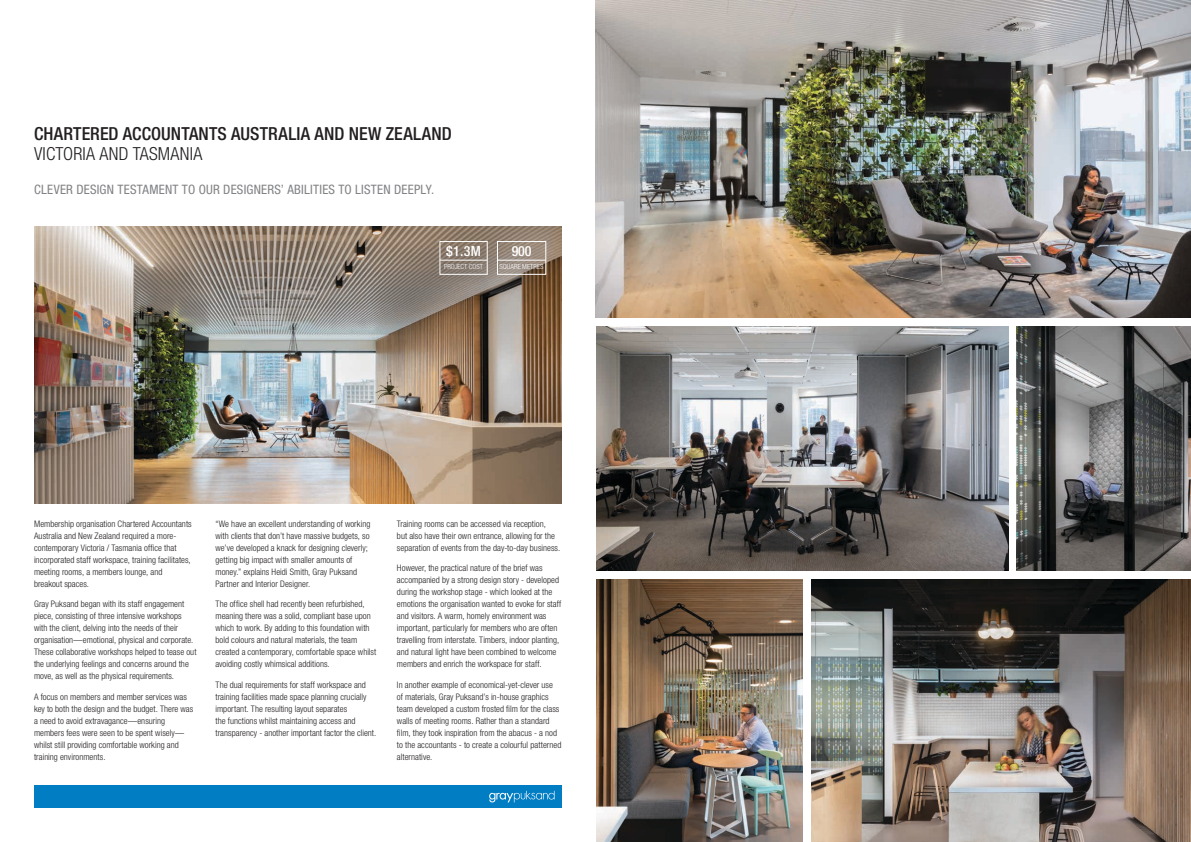
<style>
.page{position:relative;width:1191px;height:842px;background:#fff}
.page>*{position:absolute;margin:0;border:0;box-sizing:border-box;transform-origin:0 0}
.t1{font:500 condensed 18px "Helvetica Neue LT Std";letter-spacing:.01em;color:#231f20}
.t2{font:300 condensed 18px "Helvetica Neue LT Std";letter-spacing:.01em;color:#231f20}
.t3{font:500 condensed 14px "Helvetica Neue LT Std";color:#fff}
.t4{font:condensed 13px "Helvetica Neue LT Std";letter-spacing:.02em;color:#808285}
.t5{font:300 condensed 9px/12px "Helvetica Neue LT Std";letter-spacing:.005em;color:#231f20}
.t6{font:300 condensed 7px "Helvetica Neue LT Std";letter-spacing:.015em;color:#fff}
.t7{font:300 condensed 7px "Helvetica Neue LT Std";letter-spacing:-.005em;color:#fff}
</style>
<div class="page">
<img style="left:34px;top:227px;width:527px;height:276px">
<hr style="left:498px;top:260px;width:47px;height:1px;background:#fff">
<div style="left:497px;top:241px;width:49px;height:34px;border:1px solid #fff"></div>
<hr style="left:440px;top:260px;width:47px;height:1px;background:#fff">
<div style="left:439px;top:241px;width:49px;height:34px;border:1px solid #fff"></div>
<img style="left:595px;top:0;width:596px;height:318px">
<img style="left:596px;top:579px;width:206px;height:263px">
<img style="left:596px;top:326px;width:413px;height:245px">
<img style="left:1016px;top:326px;width:175px;height:245px">
<img style="left:811px;top:579px;width:380px;height:263px">
<div style="left:34px;top:785px;width:527px;height:23px;background:#007dc3"></div>
<svg style="left:489px;top:791px;width:65px;height:11px"></svg>
<h1 class="t1" style="left:34px;top:123px;width:419px">CHARTERED ACCOUNTANTS AUSTRALIA AND NEW ZEALAND</h1>
<h1 class="t2" style="left:34px;top:144px;width:170px">VICTORIA AND TASMANIA</h1>
<h3 class="t4" style="left:34px;top:181px;width:402px">CLEVER DESIGN TESTAMENT TO OUR DESIGNERS’ ABILITIES TO LISTEN DEEPLY.</h3>
<h2 class="t3" style="left:446px;top:243px;width:36px">$1.3M</h2>
<p class="t7" style="left:444px;top:263px;width:40px">PROJECT COST</p>
<h2 class="t3" style="left:512px;top:243px;width:21px">900</h2>
<p class="t6" style="left:499px;top:263px;width:46px">SQUARE METRES</p>
<p class="t5" style="left:34px;top:518px;width:159px">Membership organisation Chartered Accountants Australia and New Zealand required a more&shy;contemporary Victoria / Tasmania office that incorporated staff workspace, training facilitates, meeting rooms, a members lounge, and breakout spaces.</p>
<p class="t5" style="left:34px;top:598px;width:164px">Gray Puksand began with its staff engagement piece, consisting of three intensive workshops with the client, delving into the needs of their organisation—emotional, physical and corporate.<br>These collaborative workshops helped to tease out the underlying feelings and concerns around the move, as well as the physical requirements.</p>
<p class="t5" style="left:34px;top:691px;width:161px">A focus on members and member services was key to both the design and the budget. There was a need to avoid extravagance—ensuring members fees were seen to be spent wisely— whilst still providing comfortable working and training environments.</p>
<p class="t5" style="left:215px;top:518px;width:156px">“We have an excellent understanding of working with clients that don’t have massive budgets, so we’ve developed a knack for designing cleverly; getting big impact with smaller amounts of money.” explains Heidi Smith, Gray Puksand Partner and Interior Designer.</p>
<p class="t5" style="left:215px;top:598px;width:162px">The office shell had recently been refurbished, meaning there was a solid, compliant base upon which to work. By adding to this foundation with bold colours and natural materials, the team created a contemporary, comfortable space whilst avoiding costly whimsical additions.</p>
<p class="t5" style="left:215px;top:679px;width:162px">The dual requirements for staff workspace and training facilities made space planning crucially important. The resulting layout separates<br>the functions whilst maintaining access and transparency - another important factor the client.</p>
<p class="t5" style="left:397px;top:518px;width:165px">Training rooms can be accessed via reception,<br>but also have their own entrance, allowing for the separation of events from the day-to-day business.</p>
<p class="t5" style="left:397px;top:562px;width:166px">However, the practical nature of the brief was accompanied by a strong design story - developed during the workshop stage - which looked at the emotions the organisation wanted to evoke for staff and visitors. A warm, homely environment was important, particularly for members who are often travelling from interstate. Timbers, indoor planting, and natural light have been combined to welcome members and enrich the workspace for staff.</p>
<p class="t5" style="left:397px;top:679px;width:166px">In another example of economical-yet-clever use<br>of materials, Gray Puksand’s in-house graphics team developed a custom frosted film for the class walls of meeting rooms. Rather than a standard film, they took inspiration from the abacus - a nod to the accountants - to create a colourful patterned alternative.</p>
</div>
